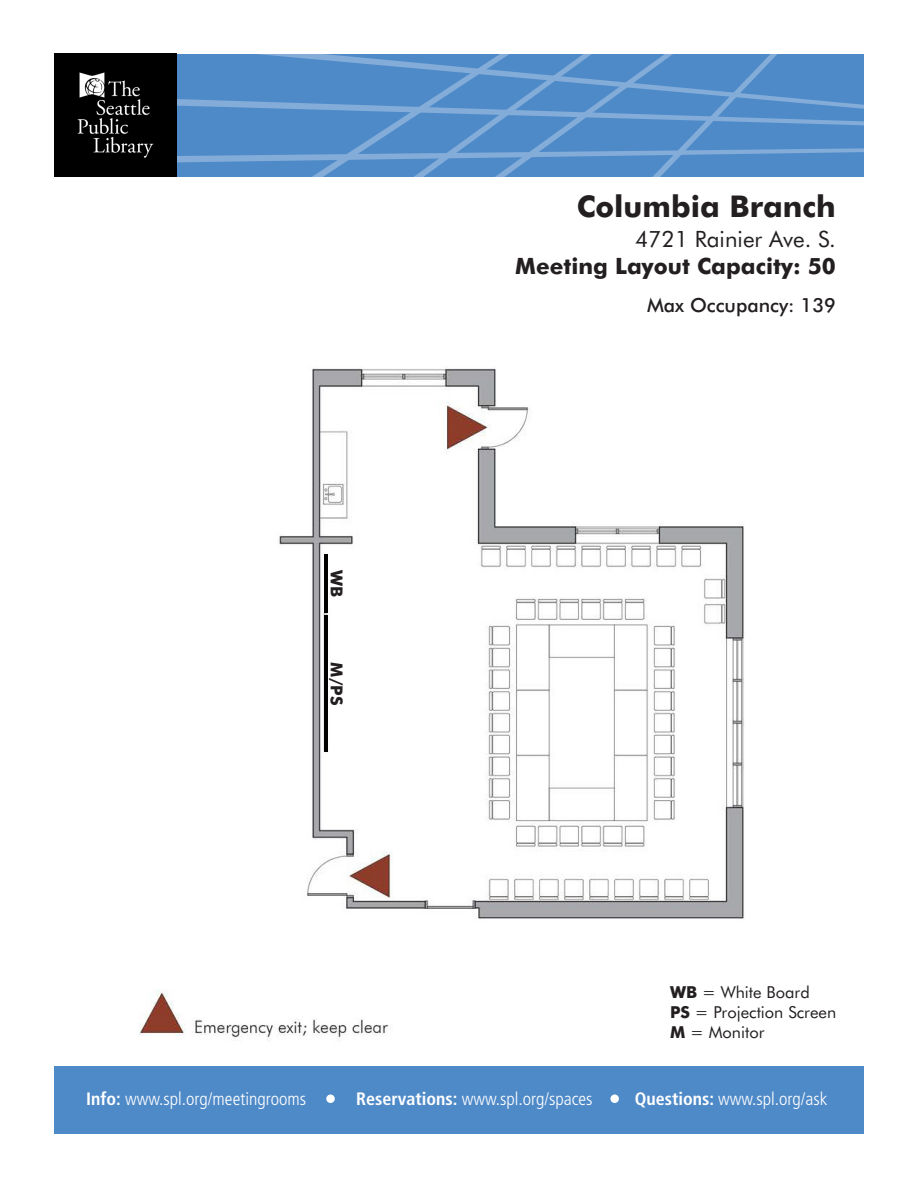
<style>
.page{position:relative;width:918px;height:1188px;background:#fff}
.page>*{position:absolute;margin:0;border:0;box-sizing:border-box;transform-origin:0 0}
.t1{font:700 30px "Futura BT";color:#231f20}
.t2{font:700 22.5px "Futura BT";color:#231f20}
.t3{font:22.5px "Futura BT";color:#231f20}
.t4{font:500 19.5px "Futura BT";color:#231f20}
.t5{font:300 condensed 18px "Frutiger";color:#fff}
.t6{font:16.5px "Futura BT";color:#231f20}
.t7{font:700 16.5px "Futura BT";color:#231f20}
.s1{font-weight:700}
</style>
<div class="page">
<svg style="left:177px;top:54px;width:103px;height:118px;background:#548dc9"></svg>
<svg style="left:280px;top:54px;width:584px;height:123px;background:#588fca"></svg>
<div style="left:54px;top:1066px;width:810px;height:68px;background:#4f8ac8"></div>
<img style="left:54px;top:54px;width:123px;height:123px">
<div style="left:326px;top:1094px;width:9px;height:9px;background:#fff;border-radius:50%"></div>
<div style="left:610px;top:1094px;width:9px;height:9px;background:#fff;border-radius:50%"></div>
<img style="left:139px;top:368px;width:606px;height:673px">
<div style="left:115px;top:945px;width:315px;height:42px;background:#fff"></div>
<hr style="left:324px;top:616px;width:3px;height:136px;background:#000">
<hr style="left:324px;top:554px;width:3px;height:59px;background:#000">
<p class="t1" style="left:577px;top:188px;width:261px">Columbia Branch</p>
<p class="t3" style="left:635px;top:225px;width:202px">4721 Rainier Ave. S.</p>
<p class="t2" style="left:515px;top:252px;width:322px">Meeting Layout Capacity: 50</p>
<p class="t7" style="left:347px;top:570px;width:29px;rotate:90deg">WB</p>
<p class="t7" style="left:347px;top:662px;width:44px;rotate:90deg">M/PS</p>
<p class="t4" style="left:647px;top:293px;width:190px">Max Occupancy: 139</p>
<p class="t6" style="left:670px;top:982px;width:141px"><span class="s1">WB</span> = White Board</p>
<p class="t6" style="left:670px;top:1002px;width:168px"><span class="s1">PS</span> = Projection Screen</p>
<p class="t6" style="left:670px;top:1022px;width:96px"><span class="s1">M</span> = Monitor</p>
<p class="t5" style="left:86px;top:1088px;width:221px"><span class="s1">Info:</span> www.spl.org/meetingrooms</p>
<p class="t5" style="left:356px;top:1088px;width:238px"><span class="s1">Reservations:</span> www.spl.org/spaces</p>
<p class="t5" style="left:635px;top:1088px;width:194px"><span class="s1">Questions:</span> www.spl.org/ask</p>
</div>
